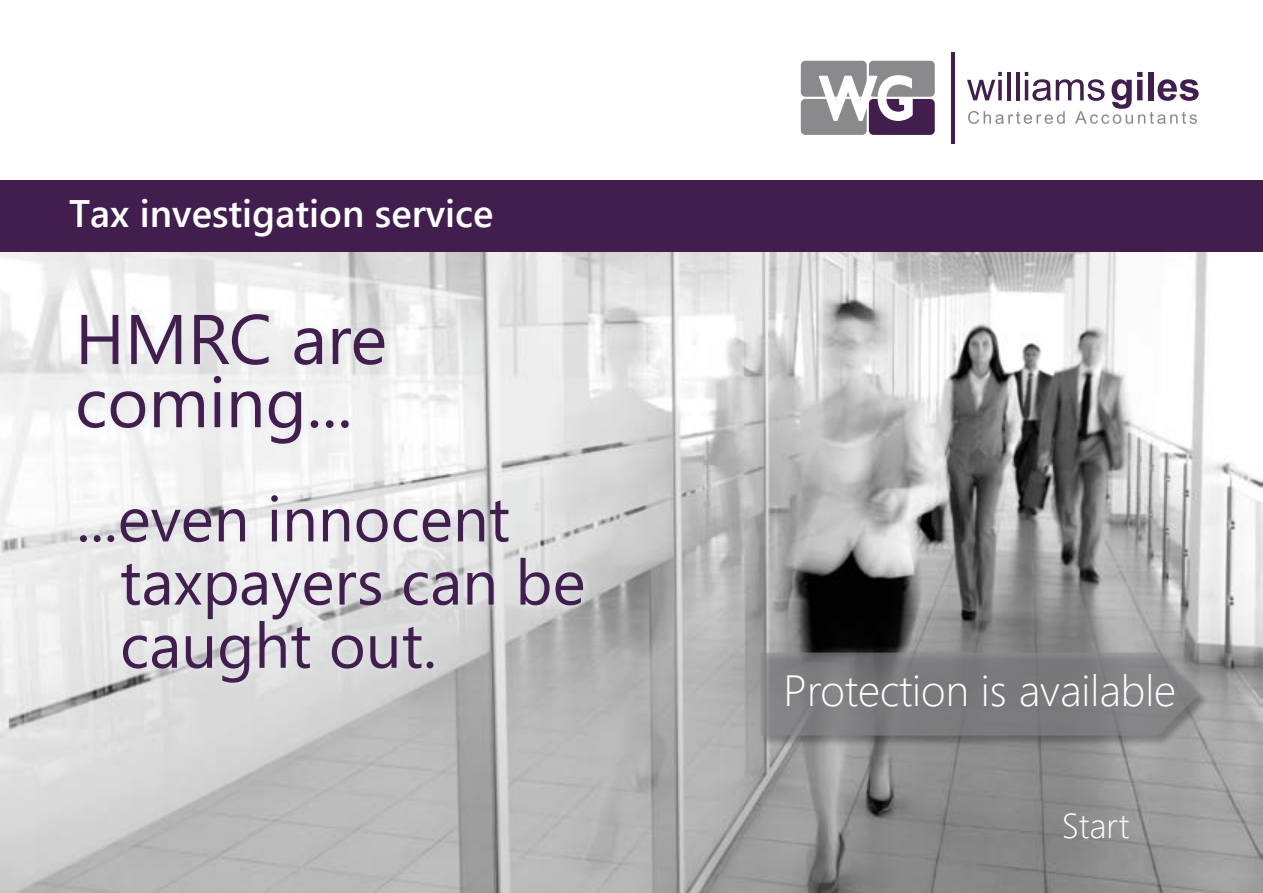
<style>
.page{position:relative;width:1263px;height:893px;background:#fff}
.page>*{position:absolute;margin:0;border:0;box-sizing:border-box;transform-origin:0 0}
.t1{font:70.05px/63.2px "Segoe UI";color:#411e4e}
.t2{font:63.15px/63.2px "Segoe UI";color:#411e4e}
.t3{font:300 43.5px "Segoe UI";color:#fff}
.t4{font:600 38.25px "Segoe UI";color:#fff}
.t5{font:300 34.5px "Segoe UI";color:#fff}
</style>
<div class="page">
<img style="left:0;top:251px;width:1263px;height:642px">
<div style="left:0;top:180px;width:1263px;height:71px;background:#411e4e"></div>
<svg style="left:72px;top:309px;width:520px;height:382px;fill:#e8e9ea"></svg>
<div style="left:760px;top:653px;width:449px;height:93px;background:#000;opacity:.27"></div>
<svg style="left:760px;top:653px;width:439px;height:82px;background:#7e7e7f"></svg>
<svg style="left:801px;top:61px;width:134px;height:74px"></svg>
<hr style="left:951px;top:52px;width:4px;height:91px;background:#411e4e">
<svg style="left:967px;top:72px;width:232px;height:52px"></svg>
<p class="t4" style="left:69px;top:185px;width:426px">Tax investigation service</p>
<p class="t1" style="left:75px;top:305px;width:314px">HMRC are coming...</p>
<p class="t2" style="left:120px;top:485px;width:467px;text-indent:-43px">...even innocent taxpayers can be caught out.</p>
<p class="t3" style="left:783px;top:658px;width:394px">Protection is available</p>
<p class="t5" style="left:1062px;top:800px;width:69px">Start</p>
</div>
